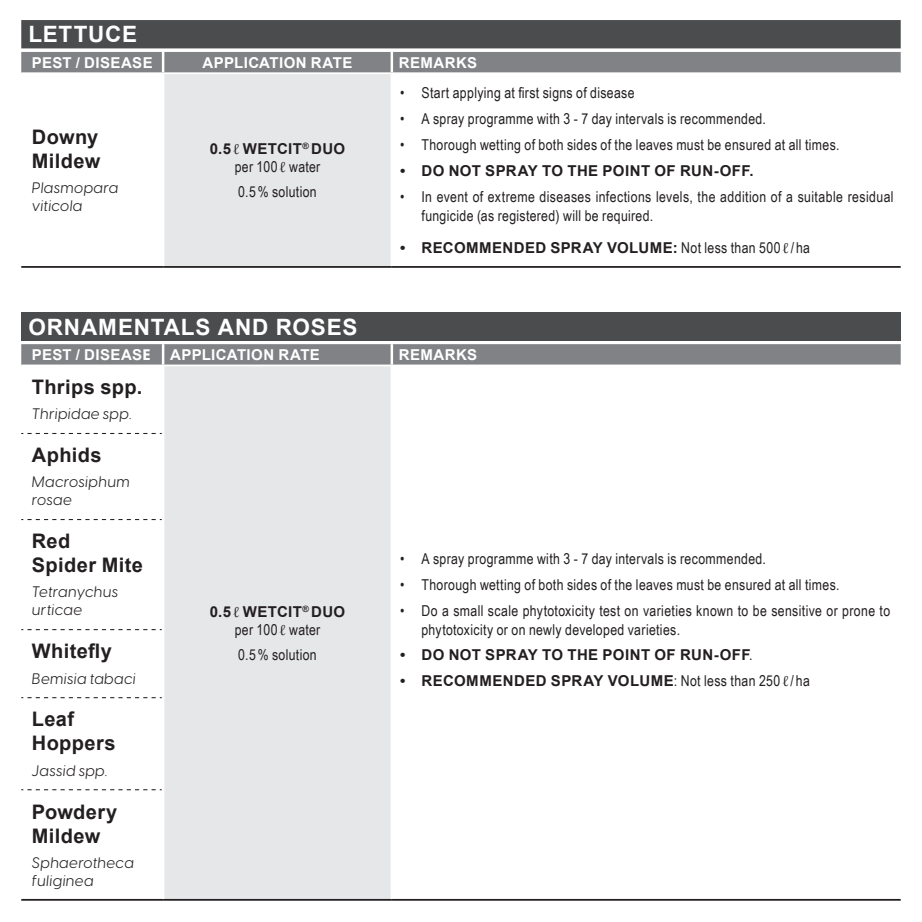
<style>
.page{position:relative;width:922px;height:922px;background:#fff}
.page>*{position:absolute;margin:0;border:0;box-sizing:border-box;transform-origin:0 0}
.TABLE___H1{font:700 22.5px "Arial";letter-spacing:.035em;color:#fff}
.TARGET_PEST{font:700 20px/24px "Arial";letter-spacing:.02em;color:#231f20}
.MAIN_BODY_TEXT{font:15px/18.8px "Arial Narrow";letter-spacing:.02em;color:#231f20}
.MAIN_BODY_TEXT-2{font:700 15px "Arial";letter-spacing:.025em;color:#231f20}
.MAIN_BODY_TEXT-3{font:italic 15px/18px "Visby CF";letter-spacing:.025em;color:#231f20}
.MAIN_BODY_TEXT-4{font:700 15px "Arial";letter-spacing:.025em;color:#fff}
.s1{font-family:"Bello Script";font-weight:400}
.s2{font-family:"Bello Script"}
.s3{font-family:"Arial Narrow";font-weight:400}
.s4{font-family:"Helvetica Neue LT Std";font-weight:800;font-stretch:condensed}
</style>
<div class="page">
<div style="left:163px;top:73px;width:229px;height:194px;background:#e6e7e9"></div>
<hr style="left:21px;top:266px;width:142px;height:2px;background:#231f20">
<hr style="left:163px;top:266px;width:229px;height:2px;background:#231f20">
<hr style="left:392px;top:266px;width:508px;height:2px;background:#231f20">
<hr style="left:162px;top:74px;width:2px;height:192px;background:#fff">
<hr style="left:390px;top:74px;width:3px;height:192px;background:#fff">
<hr style="left:163px;top:72px;width:229px;height:2px;background:#fff">
<svg style="left:21px;top:20px;width:879px;height:53px;background:#6e6f71"></svg>
<div style="left:21px;top:344px;width:879px;height:20px;background:#808285"></div>
<div style="left:163px;top:365px;width:229px;height:534px;background:#e6e7e9"></div>
<hr style="left:162px;top:344px;width:2px;height:20px;background:#fff">
<hr style="left:390px;top:344px;width:3px;height:20px;background:#fff">
<hr style="left:163px;top:898px;width:229px;height:2px;background:#231f20">
<hr style="left:392px;top:898px;width:508px;height:2px;background:#231f20">
<hr style="left:21px;top:898px;width:142px;height:2px;background:#231f20">
<svg style="left:21px;top:433px;width:141px;height:1px"></svg>
<svg style="left:21px;top:519px;width:141px;height:1px"></svg>
<svg style="left:21px;top:629px;width:141px;height:1px"></svg>
<svg style="left:21px;top:697px;width:141px;height:1px"></svg>
<svg style="left:21px;top:789px;width:141px;height:1px"></svg>
<hr style="left:162px;top:366px;width:2px;height:67px;background:#fff">
<hr style="left:390px;top:366px;width:3px;height:67px;background:#fff">
<hr style="left:162px;top:433px;width:2px;height:86px;background:#fff">
<hr style="left:390px;top:433px;width:3px;height:86px;background:#fff">
<hr style="left:162px;top:519px;width:2px;height:110px;background:#fff">
<hr style="left:390px;top:519px;width:3px;height:110px;background:#fff">
<hr style="left:162px;top:629px;width:2px;height:68px;background:#fff">
<hr style="left:390px;top:629px;width:3px;height:68px;background:#fff">
<hr style="left:162px;top:697px;width:2px;height:92px;background:#fff">
<hr style="left:390px;top:697px;width:3px;height:92px;background:#fff">
<hr style="left:162px;top:789px;width:2px;height:109px;background:#fff">
<hr style="left:390px;top:789px;width:3px;height:109px;background:#fff">
<hr style="left:163px;top:364px;width:229px;height:2px;background:#fff">
<div style="left:21px;top:312px;width:879px;height:28px;background:#4b4c4d"></div>
<p class="TABLE___H1" style="left:28px;top:20px;width:110px">LETTUCE</p>
<p class="MAIN_BODY_TEXT-4" style="left:32px;top:52px;width:122px">PEST / DISEASE</p>
<p class="MAIN_BODY_TEXT-4" style="left:202px;top:52px;width:151px">APPLICATION RATE</p>
<p class="MAIN_BODY_TEXT-4" style="left:399px;top:52px;width:80px">REMARKS</p>
<p class="TARGET_PEST" style="left:32px;top:125px;width:70px">Downy<br>Mildew</p>
<p class="MAIN_BODY_TEXT-3" style="left:32px;top:178px;width:88px">Plasmopara viticola</p>
<p class="MAIN_BODY_TEXT-2" style="left:210px;top:139px;width:137px">0.5<span class="s1">ℓ</span> WETCIT<sup>®</sup> DUO</p>
<p class="MAIN_BODY_TEXT" style="left:235px;top:157px;width:87px">per 100<span class="s2">ℓ</span> water</p>
<p class="MAIN_BODY_TEXT" style="left:238px;top:182px;width:80px">0.5% solution</p>
<p class="TABLE___H1" style="left:28px;top:312px;width:330px">ORNAMENTALS AND ROSES</p>
<p class="MAIN_BODY_TEXT" style="left:400px;top:83px;width:236px">• Start applying at first signs of disease</p>
<p class="MAIN_BODY_TEXT" style="left:400px;top:109px;width:367px">• A spray programme with 3 - 7 day intervals is recommended.</p>
<p class="MAIN_BODY_TEXT" style="left:400px;top:135px;width:441px">• Thorough wetting of both sides of the leaves must be ensured at all times.</p>
<p class="MAIN_BODY_TEXT-2" style="left:400px;top:161px;width:355px">• DO NOT SPRAY TO THE POINT OF RUN-OFF.</p>
<p class="MAIN_BODY_TEXT" style="left:421px;top:186px;width:473px;text-indent:-21px">• In event of extreme diseases infections levels, the addition of a suitable residual fungicide (as registered) will be required.</p>
<p class="MAIN_BODY_TEXT-2" style="left:400px;top:237px;width:411px">• RECOMMENDED SPRAY VOLUME: <span class="s3">Not less than 500</span><span class="s1">ℓ</span> <span class="s3">/ha</span></p>
<p class="MAIN_BODY_TEXT-4" style="left:32px;top:344px;width:120px">PEST / DISEAS<span class="s4">E</span></p>
<p class="MAIN_BODY_TEXT-4" style="left:170px;top:344px;width:151px">APPLICATION RATE</p>
<p class="MAIN_BODY_TEXT-4" style="left:399px;top:344px;width:80px">REMARKS</p>
<p class="TARGET_PEST" style="left:32px;top:376px;width:112px">Thrips spp.</p>
<p class="MAIN_BODY_TEXT-3" style="left:32px;top:405px;width:101px">Thripidae spp.</p>
<p class="TARGET_PEST" style="left:32px;top:444px;width:71px">Aphids</p>
<p class="MAIN_BODY_TEXT-3" style="left:32px;top:473px;width:99px">Macrosiphum rosae</p>
<p class="TARGET_PEST" style="left:32px;top:530px;width:112px">Red<br>Spider Mite</p>
<p class="MAIN_BODY_TEXT-3" style="left:32px;top:583px;width:88px">Tetranychus urticae</p>
<p class="TARGET_PEST" style="left:32px;top:640px;width:82px">Whitefly</p>
<p class="MAIN_BODY_TEXT-3" style="left:32px;top:669px;width:105px">Bemisia tabaci</p>
<p class="TARGET_PEST" style="left:32px;top:708px;width:85px">Leaf<br>Hoppers</p>
<p class="MAIN_BODY_TEXT-3" style="left:32px;top:761px;width:77px">Jassid spp.</p>
<p class="TARGET_PEST" style="left:32px;top:800px;width:87px">Powdery<br>Mildew</p>
<p class="MAIN_BODY_TEXT-3" style="left:32px;top:853px;width:103px">Sphaerotheca fuliginea</p>
<p class="MAIN_BODY_TEXT-2" style="left:210px;top:601px;width:137px">0.5 <span class="s1">ℓ</span> WETCIT<sup>®</sup> DUO</p>
<p class="MAIN_BODY_TEXT" style="left:235px;top:619px;width:87px">per 100 <span class="s2">ℓ</span> water</p>
<p class="MAIN_BODY_TEXT" style="left:238px;top:644px;width:80px">0.5% solution</p>
<p class="MAIN_BODY_TEXT" style="left:400px;top:548px;width:367px">• A spray programme with 3 - 7 day intervals is recommended.</p>
<p class="MAIN_BODY_TEXT" style="left:400px;top:574px;width:441px">• Thorough wetting of both sides of the leaves must be ensured at all times.</p>
<p class="MAIN_BODY_TEXT" style="left:421px;top:600px;width:470px;text-indent:-21px">• Do a small scale phytotoxicity test on varieties known to be sensitive or prone to phytotoxicity or on newly developed varieties.</p>
<p class="MAIN_BODY_TEXT-2" style="left:400px;top:645px;width:354px">• DO NOT SPRAY TO THE POINT OF RUN-OFF<span class="s3">.</span></p>
<p class="MAIN_BODY_TEXT-2" style="left:400px;top:671px;width:411px">• RECOMMENDED SPRAY VOLUME<span class="s3">: Not less than 250</span><span class="s1">ℓ</span> <span class="s3">/ha</span></p>
</div>
